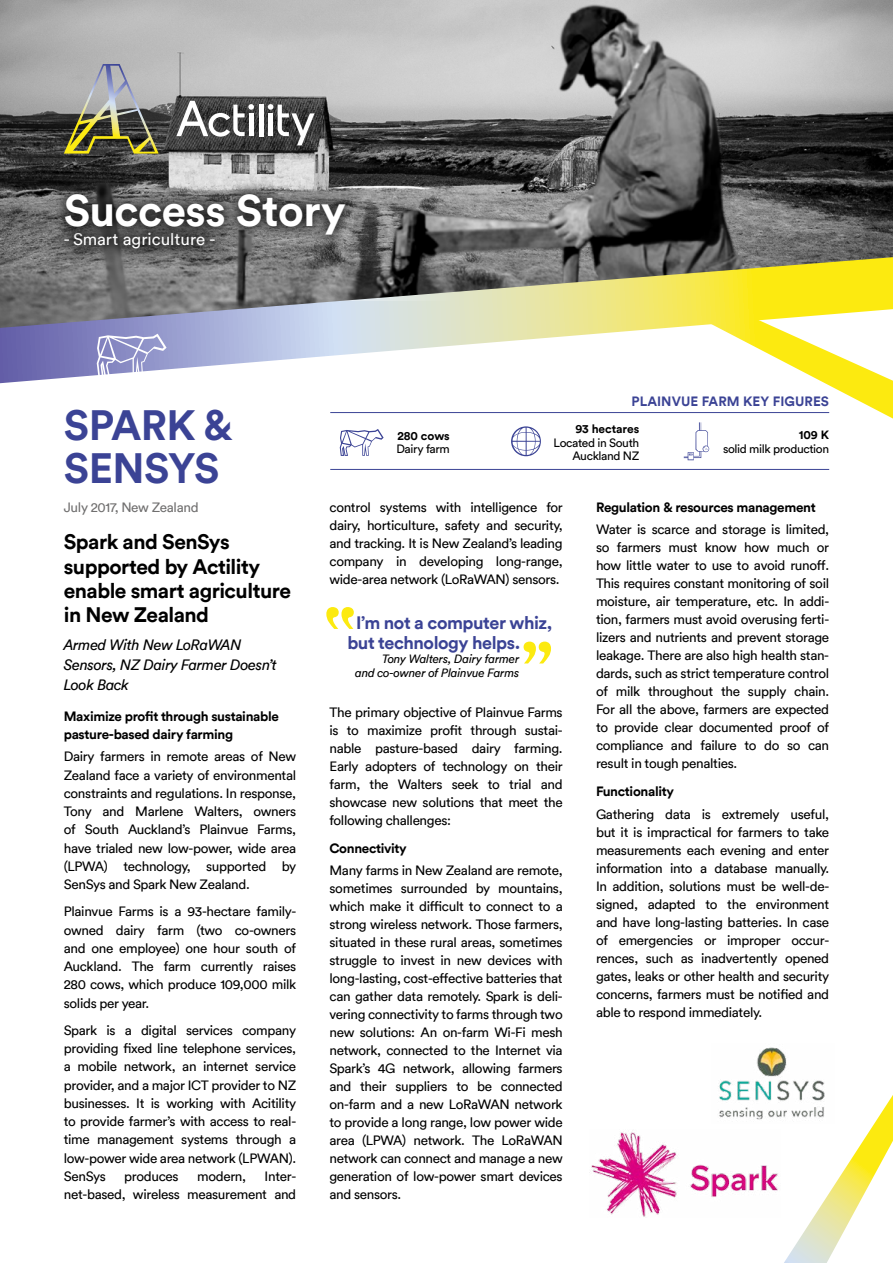
<style>
.page{position:relative;width:893px;height:1263px;background:#fff}
.page>*{position:absolute;margin:0;border:0;box-sizing:border-box;transform-origin:0 0}
.t1{font:700 44.1px "Circular Pro";letter-spacing:-.01em;color:#fff}
.t2{font:700 42px/43.5px "Circular Pro";letter-spacing:-.015em;color:#3b4395}
.t3{font:700 21px/24.3px "Circular Pro TT";letter-spacing:-.025em;color:#000}
.t4{font:700 18px/19.5px "Circular Pro TT";letter-spacing:-.025em;color:#3b4395}
.t5{font:16.8px "Circular Pro TT";color:#fff}
.t6{font:italic 15px/19.6px "Circular Pro TT";letter-spacing:-.025em;color:#000}
.t7{font:13.5px/18px "Circular Pro TT";letter-spacing:-.025em;color:#000;text-align:justify}
.t8{font:700 13.5px/18.1px "Circular Pro TT";letter-spacing:-.025em;color:#000}
.t9{font:700 13.5px "Circular Pro TT";letter-spacing:.005em;color:#3b4395}
.t10{font:13.5px "Circular Pro TT";letter-spacing:-.025em;color:#706f6f}
.t11{font:12px/13.5px "Circular Std";letter-spacing:-.03em;color:#000;text-align:right}
.t12{font:italic 12px/13.5px "Circular Pro TT";letter-spacing:-.02em;color:#000;text-align:right}
.t13{font:700 12px "Circular Pro TT";letter-spacing:-.005em;color:#000}
</style>
<div class="page">
<svg style="left:0;top:328px;width:657px;height:55px"></svg>
<img style="left:0;top:0;width:893px;height:328px">
<svg style="left:784px;top:1095px;width:109px;height:168px"></svg>
<hr style="left:330px;top:469px;width:499px;height:1px;background:#3b4395">
<hr style="left:330px;top:412px;width:499px;height:1px;background:#3b4395">
<svg style="left:97px;top:334px;width:70px;height:43px"></svg>
<svg style="left:524px;top:642px;width:27px;height:21px"></svg>
<svg style="left:326px;top:607px;width:28px;height:22px"></svg>
<svg style="left:340px;top:429px;width:44px;height:27px"></svg>
<svg style="left:511px;top:426px;width:30px;height:30px"></svg>
<svg style="left:657px;top:296px;width:236px;height:164px"></svg>
<img style="left:589px;top:1132px;width:189px;height:85px">
<img style="left:719px;top:1047px;width:116px;height:76px">
<div style="left:47px;top:215px;width:185px;height:51px;background:#000;opacity:.75"></div>
<svg style="left:64px;top:64px;width:95px;height:90px"></svg>
<svg style="left:176px;top:101px;width:78px;height:36px"></svg>
<hr style="left:259px;top:104px;width:4px;height:32px;background:#fff">
<svg style="left:268px;top:104px;width:46px;height:41px"></svg>
<div style="left:52px;top:180px;width:307px;height:68px;background:#000;opacity:.75"></div>
<h1 class="t1" style="left:64px;top:180px;width:284px">Success Story</h1>
<p class="t5" style="left:64px;top:228px;width:153px">- Smart agriculture -</p>
<h2 class="t2" style="left:64px;top:402px;width:170px">SPARK &amp;<br>SENSYS</h2>
<p class="t13" style="left:397px;top:427px;width:54px">280 cows</p>
<p class="t11" style="left:396px;top:442px;width:55px">Dairy farm</p>
<p class="t9" style="left:631px;top:392px;width:199px">PLAINVUE FARM KEY FIGURES</p>
<p class="t13" style="left:575px;top:421px;width:65px">93 hectares</p>
<p class="t11" style="left:554px;top:435px;width:87px">Located in South<br>Auckland NZ</p>
<p class="t13" style="left:799px;top:427px;width:32px">109 K</p>
<p class="t11" style="left:723px;top:442px;width:108px">solid milk production</p>
<p class="t10" style="left:64px;top:498px;width:136px">July 2017, New Zealand</p>
<h3 class="t3" style="left:64px;top:529px;width:229px">Spark and SenSys supported by Actility enable smart agriculture in New Zealand</h3>
<p class="t6" style="left:64px;top:634px;width:215px">Armed With New LoRaWAN<br>Sensors, NZ Dairy Farmer Doesn’t<br>Look Back</p>
<p class="t8" style="left:64px;top:706px;width:217px">Maximize profit through sustainable pasture-based dairy farming</p>
<p class="t7" style="left:64px;top:747px;width:234px">Dairy farmers in remote areas of New Zealand face a variety of environmental constraints and regulations. In response, Tony and Marlene Walters, owners of South Auckland’s Plainvue Farms, have trialed new low-power, wide area (LPWA) technology, supported by SenSys and Spark New Zealand.</p>
<p class="t7" style="left:64px;top:902px;width:234px">Plainvue Farms is a 93-hectare family&shy;owned dairy farm (two co-owners and one employee) one hour south of Auckland. The farm currently raises 280 cows, which produce 109,000 milk solids per year.</p>
<p class="t7" style="left:64px;top:1020px;width:234px">Spark is a digital services company providing fixed line telephone services, a mobile network, an internet service provider, and a major ICT provider to NZ businesses. It is working with Acitility to provide farmer’s with access to real&shy;time management systems through a low-power wide area network (LPWAN).<br>SenSys</p>
<p class="t7" style="left:124px;top:1166px;width:56px">produces</p>
<p class="t7" style="left:197px;top:1166px;width:51px">modern,</p>
<p class="t7" style="left:64px;top:1166px;width:234px;text-align:right">Inter-<br>net-based, wireless measurement and</p>
<p class="t7" style="left:329px;top:498px;width:235px">control systems with intelligence for dairy, horticulture, safety and security, and tracking. It is New Zealand’s leading company in developing long-range, wide-area network (LoRaWAN) sensors.</p>
<h3 class="t4" style="left:347px;top:612px;width:207px;text-indent:9px">I’m not a computer whiz, but technology helps.</h3>
<p class="t12" style="left:355px;top:652px;width:166px">Tony Walters, Dairy farmer<br>and co-owner of Plainvue Farms</p>
<p class="t7" style="left:329px;top:702px;width:235px">The primary objective of Plainvue Farms is to maximize profit through sustai&shy;nable pasture-based dairy farming.<br>Early adopters of technology on their farm, the Walters seek to trial and showcase new solutions that meet the following challenges:</p>
<p class="t8" style="left:329px;top:838px;width:79px">Connectivity</p>
<p class="t7" style="left:329px;top:861px;width:235px">Many farms in New Zealand are remote, sometimes surrounded by mountains, which make it difficult to connect to a strong wireless network. Those farmers, situated in these rural areas, sometimes struggle to invest in new devices with long-lasting, cost-effective batteries that can gather data remotely. Spark is deli&shy;vering connectivity to farms through two new solutions: An on-farm Wi-Fi mesh network, connected to the Internet via Spark’s 4G network, allowing farmers and their suppliers to be connected on-farm and a new LoRaWAN network to provide a long range, low power wide area (LPWA) network. The LoRaWAN network can connect and manage a new generation of low-power smart devices and sensors.</p>
<p class="t8" style="left:596px;top:498px;width:221px">Regulation &amp; resources management</p>
<p class="t7" style="left:596px;top:520px;width:235px">Water is scarce and storage is limited, so farmers must know how much or how little water to use to avoid runoff.<br>This requires constant monitoring of soil moisture, air temperature, etc. In addi&shy;tion, farmers must avoid overusing ferti&shy;lizers and nutrients and prevent storage leakage. There are also high health stan&shy;dards, such as strict temperature control of milk throughout the supply chain.<br>For all the above, farmers are expected to provide clear documented proof of compliance and failure to do so can result in tough penalties.</p>
<p class="t8" style="left:596px;top:782px;width:80px">Functionality</p>
<p class="t7" style="left:596px;top:804px;width:235px">Gathering data is extremely useful, but it is impractical for farmers to take measurements each evening and enter information into a database manually.<br>In addition, solutions must be well-de&shy;signed, adapted to the environment and have long-lasting batteries. In case of emergencies or improper occur&shy;rences, such as inadvertently opened gates, leaks or other health and security concerns, farmers must be notified and able to respond immediately.</p>
</div>
